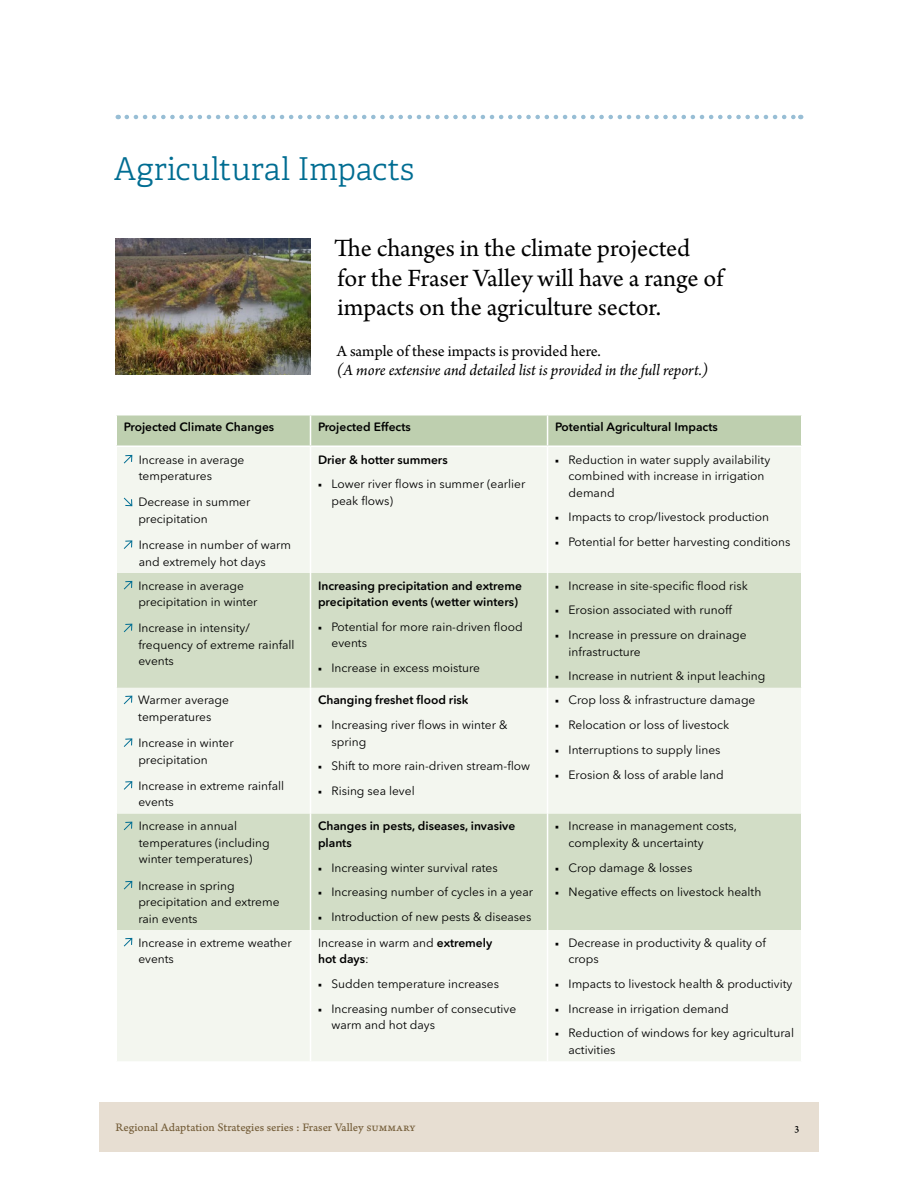
<style>
.page{position:relative;width:918px;height:1188px;background:#fff}
.page>*{position:absolute;margin:0;border:0;box-sizing:border-box;transform-origin:0 0}
.CAI_-_h1_5{font:300 31.5px "Adelle";color:#006d92}
.CAI_-_large_text__su{font:26.25px/29.2px "Arno Pro";color:#000}
.CAI_-_body{font:italic 16.5px/19.5px "Arno Pro";letter-spacing:-.005em;color:#000}
.CAI_-_table_body__su{font:12px/16.5px "Avenir Next Rounded Std";color:#000}
.CAI_-_table_body__su-2{font:600 12px/16.5px "Avenir Next Rounded Std";color:#000}
.CAI_-_table_headers{font:600 12px "Avenir Next Rounded Std";color:#000}
.t1{font:12px "Arno Pro Caption";color:#765f3b}
.t2{font:12px "Arno Pro Caption";color:#000}
.s1{font-style:normal}
.s2{font-family:"Arno Pro"}
.s3{font-weight:600}
</style>
<div class="page">
<div style="left:99px;top:1102px;width:720px;height:50px;background:#e7ded2"></div>
<svg style="left:127px;top:115px;width:674px;height:4px"></svg>
<div style="left:117px;top:416px;width:684px;height:30px;background:#becfaf"></div>
<div style="left:117px;top:447px;width:684px;height:614px;background:#f3f6ef"></div>
<svg style="left:117px;top:573px;width:684px;height:357px;fill:#d2ddc6"></svg>
<hr style="left:310px;top:416px;width:1px;height:30px;background:#fff">
<hr style="left:547px;top:416px;width:1px;height:30px;background:#fff">
<hr style="left:310px;top:447px;width:1px;height:126px;background:#fff">
<hr style="left:547px;top:447px;width:1px;height:126px;background:#fff">
<hr style="left:310px;top:573px;width:1px;height:115px;background:#fff">
<hr style="left:547px;top:573px;width:1px;height:115px;background:#fff">
<hr style="left:310px;top:688px;width:1px;height:126px;background:#fff">
<hr style="left:547px;top:688px;width:1px;height:126px;background:#fff">
<hr style="left:310px;top:814px;width:1px;height:116px;background:#fff">
<hr style="left:310px;top:930px;width:1px;height:131px;background:#fff">
<hr style="left:547px;top:814px;width:1px;height:116px;background:#fff">
<hr style="left:547px;top:930px;width:1px;height:131px;background:#fff">
<svg style="left:124px;top:455px;width:8px;height:8px"></svg>
<svg style="left:124px;top:498px;width:8px;height:8px"></svg>
<svg style="left:124px;top:540px;width:8px;height:9px"></svg>
<svg style="left:124px;top:581px;width:8px;height:8px"></svg>
<svg style="left:124px;top:624px;width:8px;height:8px"></svg>
<svg style="left:124px;top:696px;width:8px;height:8px"></svg>
<svg style="left:124px;top:738px;width:8px;height:9px"></svg>
<svg style="left:124px;top:781px;width:8px;height:9px"></svg>
<svg style="left:124px;top:822px;width:8px;height:8px"></svg>
<svg style="left:124px;top:881px;width:8px;height:8px"></svg>
<svg style="left:124px;top:938px;width:8px;height:8px"></svg>
<img style="left:116px;top:238px;width:194px;height:137px">
<p class="CAI_-_h1_5" style="left:114px;top:147px;width:302px">Agricultural Impacts</p>
<p class="CAI_-_large_text__su" style="left:334px;top:235px;width:391px">The changes in the climate projected for the Fraser Valley will have a range of impacts on the agriculture sector.</p>
<p class="CAI_-_body" style="left:337px;top:342px;width:373px"><span class="s1">A sample of these impacts is provided here.<br></span>(A more extensive and detailed list is provided in the full report.)</p>
<p class="CAI_-_table_headers" style="left:124px;top:420px;width:152px">Projected Climate Changes</p>
<p class="CAI_-_table_headers" style="left:318px;top:420px;width:94px">Projected Effects</p>
<p class="CAI_-_table_headers" style="left:555px;top:420px;width:164px">Potential Agricultural Impacts</p>
<p class="CAI_-_table_body__su" style="left:139px;top:451px;width:107px">Increase in average temperatures</p>
<p class="CAI_-_table_body__su" style="left:138px;top:494px;width:114px">Decrease in summer precipitation</p>
<p class="CAI_-_table_body__su" style="left:139px;top:537px;width:154px">Increase in number of warm and extremely hot days</p>
<p class="CAI_-_table_body__su-2" style="left:318px;top:451px;width:131px">Drier &amp; hotter summers</p>
<p class="CAI_-_table_body__su" style="left:332px;top:476px;width:195px;text-indent:-14px"><span class="s2">■</span> Lower river flows in summer (earlier peak flows)</p>
<p class="CAI_-_table_body__su" style="left:569px;top:451px;width:203px;text-indent:-14px"><span class="s2">■</span> Reduction in water supply availability combined with increase in irrigation demand</p>
<p class="CAI_-_table_body__su" style="left:555px;top:509px;width:216px"><span class="s2">■</span> Impacts to crop/livestock production</p>
<p class="CAI_-_table_body__su" style="left:555px;top:534px;width:237px"><span class="s2">■</span> Potential for better harvesting conditions</p>
<p class="CAI_-_table_body__su" style="left:138px;top:577px;width:121px">Increase in average precipitation in winter</p>
<p class="CAI_-_table_body__su" style="left:138px;top:620px;width:158px">Increase in intensity/ frequency of extreme rainfall events</p>
<p class="CAI_-_table_body__su" style="left:138px;top:692px;width:92px">Warmer average temperatures</p>
<p class="CAI_-_table_body__su" style="left:138px;top:735px;width:97px">Increase in winter precipitation</p>
<p class="CAI_-_table_body__su" style="left:138px;top:777px;width:147px">Increase in extreme rainfall events</p>
<p class="CAI_-_table_body__su" style="left:139px;top:818px;width:133px">Increase in annual temperatures (including winter temperatures)</p>
<p class="CAI_-_table_body__su" style="left:138px;top:877px;width:143px">Increase in spring precipitation and extreme rain events</p>
<p class="CAI_-_table_body__su-2" style="left:318px;top:577px;width:205px">Increasing precipitation and extreme precipitation events (wetter winters)</p>
<p class="CAI_-_table_body__su" style="left:332px;top:618px;width:193px;text-indent:-14px"><span class="s2">■</span> Potential for more rain-driven flood events</p>
<p class="CAI_-_table_body__su" style="left:318px;top:660px;width:164px"><span class="s2">■</span> Increase in excess moisture</p>
<p class="CAI_-_table_body__su-2" style="left:318px;top:692px;width:152px">Changing freshet flood risk</p>
<p class="CAI_-_table_body__su" style="left:332px;top:717px;width:177px;text-indent:-14px"><span class="s2">■</span> Increasing river flows in winter &amp; spring</p>
<p class="CAI_-_table_body__su" style="left:318px;top:758px;width:214px"><span class="s2">■</span> Shift to more rain-driven stream-flow</p>
<p class="CAI_-_table_body__su" style="left:318px;top:783px;width:98px"><span class="s2">■</span> Rising sea level</p>
<p class="CAI_-_table_body__su-2" style="left:318px;top:818px;width:199px">Changes in pests, diseases, invasive plants</p>
<p class="CAI_-_table_body__su" style="left:318px;top:859px;width:181px"><span class="s2">■</span> Increasing winter survival rates</p>
<p class="CAI_-_table_body__su" style="left:318px;top:884px;width:217px"><span class="s2">■</span> Increasing number of cycles in a year</p>
<p class="CAI_-_table_body__su" style="left:318px;top:909px;width:215px"><span class="s2">■</span> Introduction of new pests &amp; diseases</p>
<p class="CAI_-_table_body__su" style="left:138px;top:934px;width:155px">Increase in extreme weather events</p>
<p class="CAI_-_table_body__su" style="left:318px;top:934px;width:176px">Increase in warm and <span class="s3">extremely hot days</span>:</p>
<p class="CAI_-_table_body__su" style="left:318px;top:975px;width:183px"><span class="s2">■</span> Sudden temperature increases</p>
<p class="CAI_-_table_body__su" style="left:332px;top:1000px;width:186px;text-indent:-14px"><span class="s2">■</span> Increasing number of consecutive warm and hot days</p>
<p class="CAI_-_table_body__su" style="left:555px;top:577px;width:194px"><span class="s2">■</span> Increase in site-specific flood risk</p>
<p class="CAI_-_table_body__su" style="left:555px;top:602px;width:178px"><span class="s2">■</span> Erosion associated with runoff</p>
<p class="CAI_-_table_body__su" style="left:569px;top:627px;width:180px;text-indent:-14px"><span class="s2">■</span> Increase in pressure on drainage infrastructure</p>
<p class="CAI_-_table_body__su" style="left:555px;top:668px;width:212px"><span class="s2">■</span> Increase in nutrient &amp; input leaching</p>
<p class="CAI_-_table_body__su" style="left:555px;top:692px;width:202px"><span class="s2">■</span> Crop loss &amp; infrastructure damage</p>
<p class="CAI_-_table_body__su" style="left:555px;top:717px;width:176px"><span class="s2">■</span> Relocation or loss of livestock</p>
<p class="CAI_-_table_body__su" style="left:555px;top:741px;width:167px"><span class="s2">■</span> Interruptions to supply lines</p>
<p class="CAI_-_table_body__su" style="left:555px;top:766px;width:170px"><span class="s2">■</span> Erosion &amp; loss of arable land</p>
<p class="CAI_-_table_body__su" style="left:569px;top:818px;width:170px;text-indent:-14px"><span class="s2">■</span> Increase in management costs, complexity &amp; uncertainty</p>
<p class="CAI_-_table_body__su" style="left:555px;top:859px;width:139px"><span class="s2">■</span> Crop damage &amp; losses</p>
<p class="CAI_-_table_body__su" style="left:555px;top:884px;width:208px"><span class="s2">■</span> Negative effects on livestock health</p>
<p class="CAI_-_table_body__su" style="left:569px;top:934px;width:199px;text-indent:-14px"><span class="s2">■</span> Decrease in productivity &amp; quality of crops</p>
<p class="CAI_-_table_body__su" style="left:555px;top:975px;width:239px"><span class="s2">■</span> Impacts to livestock health &amp; productivity</p>
<p class="CAI_-_table_body__su" style="left:555px;top:1000px;width:175px"><span class="s2">■</span> Increase in irrigation demand</p>
<p class="CAI_-_table_body__su" style="left:569px;top:1025px;width:227px;text-indent:-14px"><span class="s2">■</span> Reduction of windows for key agricultural activities</p>
<p class="t1" style="left:116px;top:1121px;width:302px">Regional Adaptation Strategies series : Fraser Valley summary</p>
<p class="t2" style="left:794px;top:1121px;width:7px">3</p>
</div>
